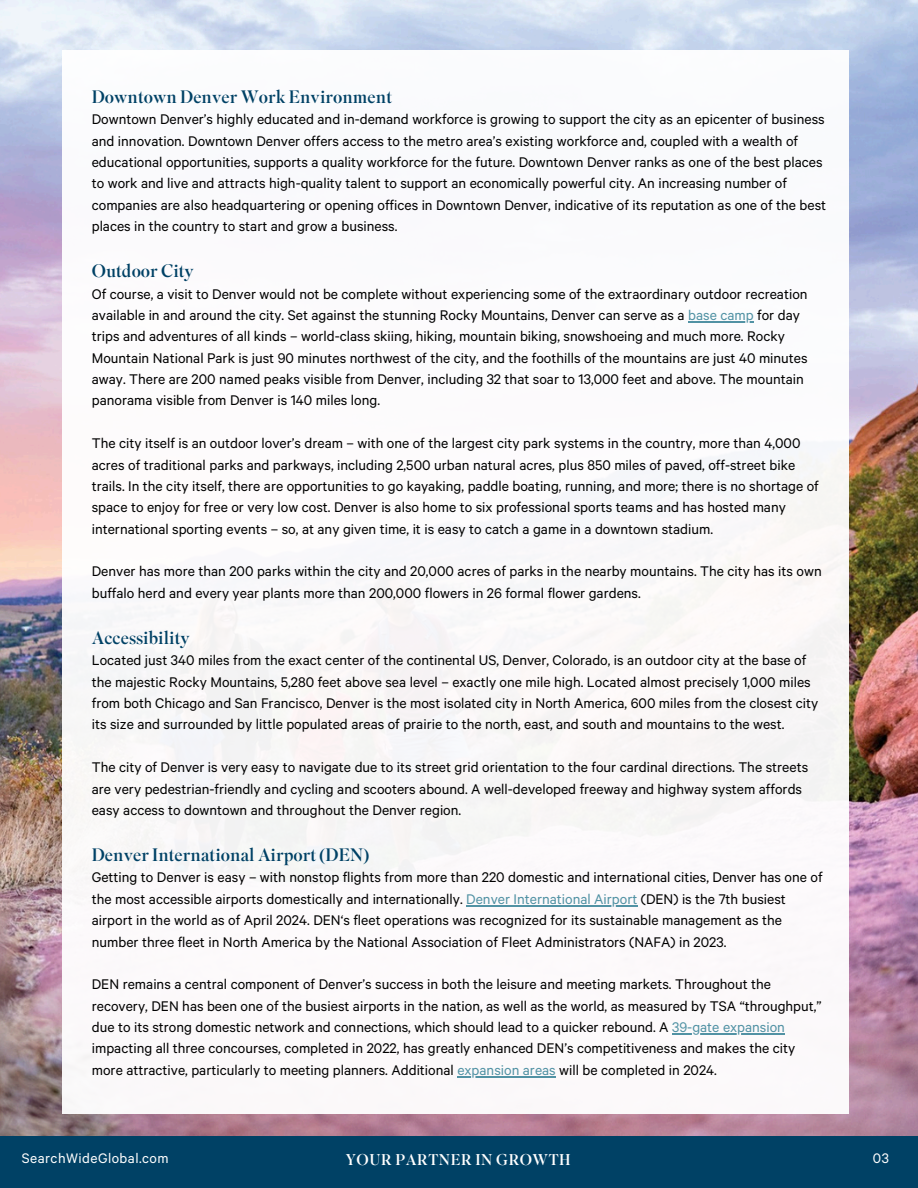
<style>
.page{position:relative;width:918px;height:1188px;background:#fff}
.page>*{position:absolute;margin:0;border:0;box-sizing:border-box;transform-origin:0 0}
.t1{font:18px "Superior Title";color:#004165}
.t2{font:15.75px/21.3px "Calibre";color:#000}
.t3{font:15.6px "Calibre";letter-spacing:.03em;color:#fff}
.t4{font:15.6px "Superior Title";letter-spacing:.03em;color:#fff}
.s1{color:#5192a4}
</style>
<div class="page">
<img style="left:0;top:0;width:918px;height:1136px">
<div style="left:0;top:1136px;width:918px;height:52px;background:#004165"></div>
<div style="left:62px;top:50px;width:787px;height:1063px;background:#fff"></div>
<hr style="left:688px;top:321px;width:66px;height:1px;background:#5192a4">
<hr style="left:466px;top:905px;width:171px;height:1px;background:#5192a4">
<hr style="left:672px;top:1033px;width:113px;height:1px;background:#5192a4">
<hr style="left:457px;top:1076px;width:99px;height:1px;background:#5192a4">
<p class="t1" style="left:92px;top:85px;width:302px">Downtown Denver Work Environment</p>
<p class="t2" style="left:92px;top:110px;width:736px">Downtown Denver’s highly educated and in-demand workforce is growing to support the city as an epicenter of business and innovation. Downtown Denver offers access to the metro area’s existing workforce and, coupled with a wealth of educational opportunities, supports a quality workforce for the future. Downtown Denver ranks as one of the best places to work and live and attracts high-quality talent to support an economically powerful city. An increasing number of companies are also headquartering or opening offices in Downtown Denver, indicative of its reputation as one of the best places in the country to start and grow a business.</p>
<p class="t1" style="left:92px;top:260px;width:104px">Outdoor City</p>
<p class="t2" style="left:92px;top:284px;width:717px">Of course, a visit to Denver would not be complete without experiencing some of the extraordinary outdoor recreation available in and around the city. Set against the stunning Rocky Mountains, Denver can serve as a <span class="s1">base camp</span> for day</p>
<p class="t2" style="left:92px;top:327px;width:717px">trips and adventures of all kinds – world-class skiing, hiking, mountain biking, snowshoeing and much more. Rocky Mountain National Park is just 90 minutes northwest of the city, and the foothills of the mountains are just 40 minutes away. There are 200 named peaks visible from Denver, including 32 that soar to 13,000 feet and above. The mountain panorama visible from Denver is 140 miles long.</p>
<p class="t2" style="left:92px;top:434px;width:710px">The city itself is an outdoor lover’s dream – with one of the largest city park systems in the country, more than 4,000 acres of traditional parks and parkways, including 2,500 urban natural acres, plus 850 miles of paved, off-street bike</p>
<p class="t2" style="left:92px;top:476px;width:729px">trails. In the city itself, there are opportunities to go kayaking, paddle boating, running, and more; there is no shortage of space to enjoy for free or very low cost. Denver is also home to six professional sports teams and has hosted many international sporting events – so, at any given time, it is easy to catch a game in a downtown stadium.</p>
<p class="t2" style="left:92px;top:562px;width:731px">Denver has more than 200 parks within the city and 20,000 acres of parks in the nearby mountains. The city has its own buffalo herd and every year plants more than 200,000 flowers in 26 formal flower gardens.</p>
<p class="t1" style="left:92px;top:626px;width:100px">Accessibility</p>
<p class="t2" style="left:92px;top:651px;width:728px">Located just 340 miles from the exact center of the continental US, Denver, Colorado, is an outdoor city at the base of the majestic Rocky Mountains, 5,280 feet above sea level – exactly one mile high. Located almost precisely 1,000 miles from both Chicago and San Francisco, Denver is the most isolated city in North America, 600 miles from the closest city its size and surrounded by little populated areas of prairie to the north, east, and south and mountains to the west.</p>
<p class="t2" style="left:92px;top:758px;width:718px">The city of Denver is very easy to navigate due to its street grid orientation to the four cardinal directions. The streets are very pedestrian-friendly and cycling and scooters abound. A well-developed freeway and highway system affords easy access to downtown and throughout the Denver region.</p>
<p class="t1" style="left:92px;top:843px;width:279px">Denver International Airport (DEN)</p>
<p class="t2" style="left:92px;top:868px;width:732px">Getting to Denver is easy – with nonstop flights from more than 220 domestic and international cities, Denver has one of the most accessible airports domestically and internationally. <span class="s1">Denver International Airport</span> (DEN) is the 7th busiest</p>
<h1 class="t2" style="left:92px;top:911px;width:692px">airport in the world as of April 2024. DEN‘s fleet operations was recognized for its sustainable management as the number three fleet in North America by the National Association of Fleet Administrators (NAFA) in 2023.</h1>
<h1 class="t2" style="left:92px;top:975px;width:731px">DEN remains a central component of Denver’s success in both the leisure and meeting markets. Throughout the recovery, DEN has been one of the busiest airports in the nation, as well as the world, as measured by TSA “throughput,”</h1>
<p class="t2" style="left:92px;top:1017px;width:705px">due to its strong domestic network and connections, which should lead to a quicker rebound. A <span class="s1">39-gate expansion </span>impacting all three concourses, completed in 2022, has greatly enhanced DEN’s competitiveness and makes the city more attractive, particularly to meeting planners. Additional <span class="s1">expansion areas</span> will be completed in 2024.</p>
<p class="t3" style="left:22px;top:1151px;width:148px">SearchWideGlobal.com</p>
<p class="t4" style="left:346px;top:1150px;width:226px">YOUR PARTNER IN GROWTH</p>
<p class="t3" style="left:873px;top:1151px;width:17px">03</p>
</div>
